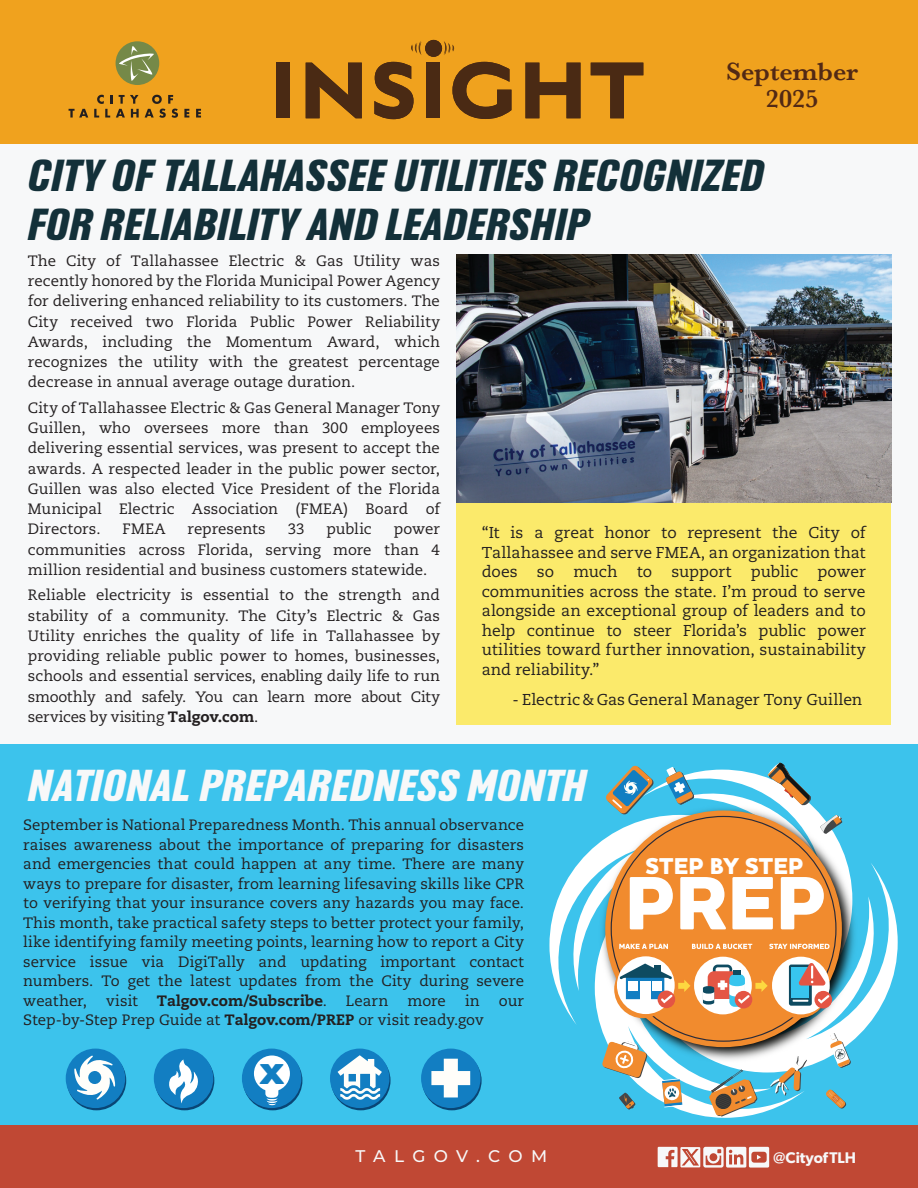
<style>
.page{position:relative;width:918px;height:1188px;background:#f7f8f9}
.page>*{position:absolute;margin:0;border:0;box-sizing:border-box;transform-origin:0 0}
.t1{font:800 76.95px "Houschka Pro";color:#fff}
.t2{font:800 43.2px "Houschka Pro";color:#127ec2}
.t3{font:italic 700 42.9px/48.3px "Headlines";letter-spacing:.005em;color:#133039;scale:1.08 1}
.t4{font:italic 700 42.75px "Headlines";letter-spacing:.005em;color:#f7f8f9;scale:1.08 1}
.t5{font:600 26.1px/26.2px "Baskerville";color:#522915;text-align:center}
.t6{font:800 23.4px "Houschka Pro";color:#fff}
.t7{font:500 16.95px "Montserrat";letter-spacing:.485em;color:#f7f8f9}
.t8{font:15.75px/19.5px "Caecilia LT Pro 55 Roman";letter-spacing:.005em;color:#231f20;text-align:justify}
.t9{font:600 15.45px "Gibson";color:#f7f8f9}
.t10{font:15px/20.2px "Caecilia LT Pro 55 Roman";color:#231f20;text-align:justify}
.t11{font:800 15px "Caecilia LT Pro 85";letter-spacing:.005em;color:#231f20}
.s1{font-family:"Caecilia LT Pro 85";font-weight:800}
.s2{font-family:"Caecilia LT Pro 55 Roman";font-weight:400}
</style>
<div class="page">
<div style="left:0;top:744px;width:918px;height:395px;background:#3cc3ec"></div>
<div style="left:0;top:0;width:918px;height:143px;background:#f0a21e"></div>
<div style="left:425px;top:40px;width:17px;height:17px;background:#4a2a14;border-radius:50%"></div>
<div style="left:276px;top:63px;width:14px;height:55px;background:#4a2a14"></div>
<svg style="left:306px;top:63px;width:56px;height:55px;background:#855417"></svg>
<svg style="left:374px;top:62px;width:40px;height:57px;background:#825217"></svg>
<div style="left:426px;top:63px;width:14px;height:55px;background:#4a2a14"></div>
<svg style="left:452px;top:62px;width:59px;height:57px;background:#945f18"></svg>
<svg style="left:525px;top:63px;width:56px;height:55px;background:#875617"></svg>
<svg style="left:591px;top:63px;width:52px;height:55px;background:#a76d19"></svg>
<svg style="left:444px;top:41px;width:10px;height:14px"></svg>
<svg style="left:411px;top:41px;width:11px;height:14px"></svg>
<div style="left:0;top:1125px;width:918px;height:63px;background:#c04834"></div>
<svg style="left:658px;top:1147px;width:111px;height:21px"></svg>
<div style="left:116px;top:41px;width:43px;height:44px;background:#758948;border-radius:50%"></div>
<svg style="left:119px;top:46px;width:35px;height:35px"></svg>
<svg style="left:69px;top:109px;width:19px;height:9px"></svg>
<svg style="left:94px;top:95px;width:45px;height:23px"></svg>
<svg style="left:145px;top:95px;width:33px;height:23px"></svg>
<svg style="left:184px;top:109px;width:5px;height:9px"></svg>
<svg style="left:196px;top:109px;width:5px;height:9px"></svg>
<div style="left:456px;top:481px;width:435px;height:244px;background:#fbea6b"></div>
<img style="left:456px;top:254px;width:435px;height:249px">
<svg style="left:67px;top:1051px;width:59px;height:59px"></svg>
<svg style="left:331px;top:1051px;width:60px;height:59px"></svg>
<svg style="left:155px;top:1051px;width:59px;height:59px"></svg>
<svg style="left:243px;top:1051px;width:59px;height:59px"></svg>
<svg style="left:422px;top:1051px;width:60px;height:59px"></svg>
<div style="left:66px;top:1049px;width:59px;height:59px;background:#127ec2;border-radius:50%"></div>
<div style="left:330px;top:1049px;width:59px;height:59px;background:#127ec2;border-radius:50%"></div>
<div style="left:154px;top:1049px;width:59px;height:59px;background:#127ec2;border-radius:50%"></div>
<div style="left:242px;top:1049px;width:59px;height:59px;background:#127ec2;border-radius:50%"></div>
<div style="left:421px;top:1049px;width:60px;height:59px;background:#127ec2;border-radius:50%"></div>
<svg style="left:169px;top:1059px;width:32px;height:47px"></svg>
<svg style="left:74px;top:1055px;width:42px;height:47px"></svg>
<div style="left:254px;top:1056px;width:36px;height:35px;background:#fff;border-radius:50%"></div>
<svg style="left:265px;top:1090px;width:14px;height:16px"></svg>
<svg style="left:338px;top:1055px;width:45px;height:47px"></svg>
<svg style="left:431px;top:1059px;width:40px;height:39px"></svg>
<svg style="left:807px;top:863px;width:91px;height:204px"></svg>
<svg style="left:624px;top:1066px;width:173px;height:52px"></svg>
<svg style="left:549px;top:845px;width:48px;height:180px"></svg>
<svg style="left:654px;top:770px;width:114px;height:32px"></svg>
<svg style="left:619px;top:1093px;width:16px;height:17px"></svg>
<svg style="left:768px;top:762px;width:43px;height:40px"></svg>
<svg style="left:606px;top:765px;width:48px;height:37px"></svg>
<svg style="left:709px;top:1069px;width:49px;height:48px"></svg>
<svg style="left:770px;top:1066px;width:37px;height:30px"></svg>
<svg style="left:829px;top:1066px;width:22px;height:2px"></svg>
<svg style="left:666px;top:767px;width:28px;height:35px"></svg>
<svg style="left:603px;top:1066px;width:45px;height:12px"></svg>
<svg style="left:826px;top:1089px;width:20px;height:20px"></svg>
<hr style="left:661px;top:1078px;width:19px;height:3px;background:#fff">
<svg style="left:662px;top:1079px;width:21px;height:28px"></svg>
<img style="left:597px;top:802px;width:264px;height:264px">
<svg style="left:611px;top:816px;width:226px;height:226px;background:#e4974e"></svg>
<svg style="left:614px;top:960px;width:58px;height:58px"></svg>
<svg style="left:692px;top:960px;width:58px;height:58px"></svg>
<svg style="left:770px;top:960px;width:58px;height:58px"></svg>
<div style="left:617px;top:956px;width:58px;height:58px;background:#fff;border-radius:50%"></div>
<div style="left:658px;top:991px;width:17px;height:17px;background:#e45544;border-radius:50%"></div>
<svg style="left:620px;top:964px;width:70px;height:39px"></svg>
<div style="left:694px;top:957px;width:58px;height:57px;background:#fff;border-radius:50%"></div>
<svg style="left:729px;top:974px;width:16px;height:33px"></svg>
<div style="left:735px;top:991px;width:17px;height:17px;background:#e45544;border-radius:50%"></div>
<svg style="left:703px;top:965px;width:65px;height:40px"></svg>
<div style="left:772px;top:957px;width:58px;height:57px;background:#fff;border-radius:50%"></div>
<svg style="left:789px;top:965px;width:23px;height:41px"></svg>
<div style="left:792px;top:968px;width:17px;height:30px;background:#38c5ee"></div>
<svg style="left:793px;top:1000px;width:15px;height:2px"></svg>
<svg style="left:798px;top:962px;width:28px;height:24px"></svg>
<div style="left:814px;top:991px;width:18px;height:17px;background:#e45544;border-radius:50%"></div>
<svg style="left:818px;top:995px;width:11px;height:9px"></svg>
<svg style="left:619px;top:944px;width:49px;height:5px"></svg>
<svg style="left:692px;top:944px;width:60px;height:5px"></svg>
<svg style="left:769px;top:944px;width:61px;height:5px"></svg>
<h3 class="t5" style="left:726px;top:59px;width:133px">September<br>2025</h3>
<h3 class="t3" style="left:27px;top:150px;width:682px">CITY OF TALLAHASSEE UTILITIES RECOGNIZED<br>FOR RELIABILITY AND LEADERSHIP</h3>
<p class="t10" style="left:28px;top:250px;width:414px">The City of Tallahassee Electric &amp; Gas Utility was recently honored by the Florida Municipal Power Agency for delivering enhanced reliability to its customers. The City received two Florida Public Power Reliability Awards, including the Momentum Award, which recognizes the utility with the greatest percentage decrease in annual average outage duration.</p>
<p class="t10" style="left:28px;top:397px;width:414px">City of Tallahassee Electric &amp; Gas General Manager Tony Guillen, who oversees more than 300 employees delivering essential services, was present to accept the awards. A respected leader in the public power sector, Guillen was also elected Vice President of the Florida Municipal Electric Association (FMEA) Board of Directors.</p>
<p class="t10" style="left:123px;top:519px;width:44px">FMEA</p>
<p class="t10" style="left:188px;top:519px;width:80px">represents</p>
<p class="t10" style="left:288px;top:519px;width:18px">33</p>
<p class="t10" style="left:326px;top:519px;width:47px">public</p>
<p class="t10" style="left:28px;top:519px;width:413px;text-indent:366px">power communities across Florida, serving more than 4 million residential and business customers statewide.</p>
<p class="t10" style="left:28px;top:585px;width:414px">Reliable electricity is essential to the strength and stability of a community. The City’s Electric &amp; Gas Utility enriches the quality of life in Tallahassee by providing reliable public power to homes, businesses, schools and essential services, enabling daily life to run smoothly and safely. You can learn more about City services by visiting <span class="s1">Talgov.com</span>.</p>
<p class="t8" style="left:482px;top:523px;width:385px">“It is a great honor to represent the City of Tallahassee and serve FMEA, an organization that does so much to support public power communities across the state. I’m proud to serve alongside an exceptional group of leaders and to help continue to steer Florida’s public power utilities toward further innovation, sustainability and reliability.”</p>
<p class="t8" style="left:512px;top:689px;width:352px">- Electric&amp; Gas General Manager Tony Guillen</p>
<h3 class="t4" style="left:27px;top:753px;width:518px">NATIONAL PREPAREDNESS MONTH</h3>
<p class="t10" style="left:23px;top:815px;width:502px;line-height:19.5px">September is National Preparedness Month. This annual observance raises awareness about the importance of preparing for disasters and emergencies that could happen at any time. There are many ways to prepare for disaster, from learning lifesaving skills like CPR to verifying that your insurance covers any hazards you may face.<br>This month, take practical safety steps to better protect your family, like identifying family meeting points, learning how to report a City service issue via DigiTally and updating important contact numbers. To get the latest updates from the City during severe weather,</p>
<p class="t10" style="left:106px;top:990px;width:33px">visit</p>
<p class="t11" style="left:157px;top:990px;width:171px">Talgov.com/Subscribe<span class="s2">.</span></p>
<p class="t10" style="left:346px;top:990px;width:44px">Learn</p>
<p class="t10" style="left:408px;top:990px;width:40px">more</p>
<p class="t10" style="left:465px;top:990px;width:16px">in</p>
<p class="t10" style="left:499px;top:990px;width:27px">our</p>
<p class="t10" style="left:23px;top:1010px;width:462px">Step-by-Step Prep Guide at <span class="s1">Talgov.com/PREP</span> or visit ready.gov</p>
<h2 class="t2" style="left:260px;top:1041px;width:26px">x</h2>
<h3 class="t6" style="left:646px;top:851px;width:159px">STEP BY STEP</h3>
<h1 class="t1" style="left:625px;top:853px;width:203px">PREP</h1>
<p class="t7" style="left:356px;top:1144px;width:193px">TALGOV.COM</p>
<p class="t9" style="left:773px;top:1148px;width:84px">@CityofTLH</p>
</div>
